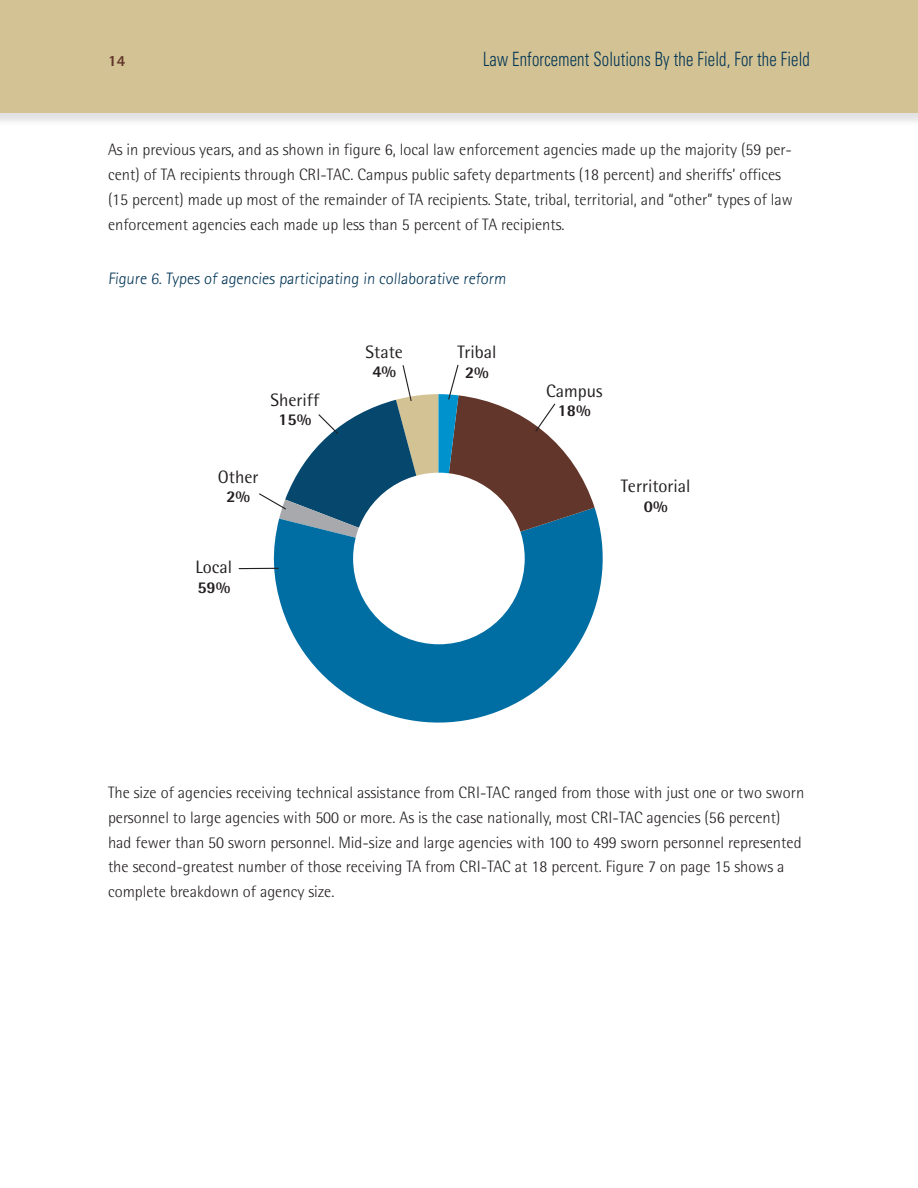
<style>
.page{position:relative;width:918px;height:1188px;background:#fff}
.page>*{position:absolute;margin:0;border:0;box-sizing:border-box;transform-origin:0 0}
.t1{font:300 condensed 19.65px "Univers LT Std";letter-spacing:.01em;color:#013455;scale:.84 1}
.t2{font:18px "Rotis Semi Sans Std";color:#231f20}
.t3{font:300 16.5px/24.8px "Rotis Semi Sans Std";color:#231f20}
.t4{font:300 16.5px "Rotis Sans Serif Std";color:#013455}
.t5{font:800 16.5px "Rotis Semi Sans Std";color:#231f20}
.t6{font:800 15.6px "Rotis Semi Sans Std";color:#62362a}
</style>
<div class="page">
<div style="left:0;top:0;width:918px;height:127px;background:#231f20;opacity:.13"></div>
<div style="left:0;top:0;width:918px;height:112px;background:#d3c394"></div>
<svg style="left:271px;top:509px;width:332px;height:214px;fill:#006ea3"></svg>
<div style="left:353px;top:473px;width:172px;height:171px;background:#fff;border-radius:50%"></div>
<hr style="left:239px;top:568px;width:40px;height:1px;background:#231f20">
<svg style="left:259px;top:364px;width:336px;height:194px"></svg>
<p class="t6" style="left:108px;top:51px;width:19px">14</p>
<p class="t1" style="left:483px;top:47px;width:391px">Law Enforcement Solutions By the Field, For the Field</p>
<p class="t3" style="left:108px;top:137px;width:686px">As in previous years, and as shown in figure 6, local law enforcement agencies made up the majority (59 per&shy;cent) of TA recipients through CRI-TAC. Campus public safety departments (18 percent) and sheriffs’ offices (15 percent) made up most of the remainder of TA recipients. State, tribal, territorial, and “other” types of law enforcement agencies each made up less than 5 percent of TA recipients.</p>
<p class="t4" style="left:108px;top:269px;width:401px">Figure 6. Types of agencies participating in collaborative reform</p>
<p class="t2" style="left:271px;top:389px;width:50px">Sheriff</p>
<p class="t5" style="left:278px;top:409px;width:35px">15%</p>
<p class="t2" style="left:218px;top:466px;width:42px">Other</p>
<p class="t5" style="left:226px;top:486px;width:25px">2%</p>
<p class="t2" style="left:196px;top:556px;width:38px">Local</p>
<p class="t5" style="left:197px;top:577px;width:35px">59%</p>
<p class="t2" style="left:366px;top:341px;width:39px">State</p>
<p class="t2" style="left:457px;top:341px;width:41px">Tribal</p>
<p class="t5" style="left:372px;top:361px;width:25px">4%</p>
<p class="t5" style="left:465px;top:362px;width:25px">2%</p>
<p class="t2" style="left:546px;top:380px;width:58px">Campus</p>
<p class="t5" style="left:558px;top:400px;width:35px">18%</p>
<p class="t2" style="left:621px;top:476px;width:71px">Territorial</p>
<p class="t5" style="left:644px;top:496px;width:25px">0%</p>
<p class="t3" style="left:108px;top:780px;width:698px">The size of agencies receiving technical assistance from CRI-TAC ranged from those with just one or two sworn personnel to large agencies with 500 or more. As is the case nationally, most CRI-TAC agencies (56 percent) had fewer than 50 sworn personnel. Mid-size and large agencies with 100 to 499 sworn personnel represented the second-greatest number of those receiving TA from CRI-TAC at 18 percent. Figure 7 on page 15 shows a complete breakdown of agency size.</p>
</div>
